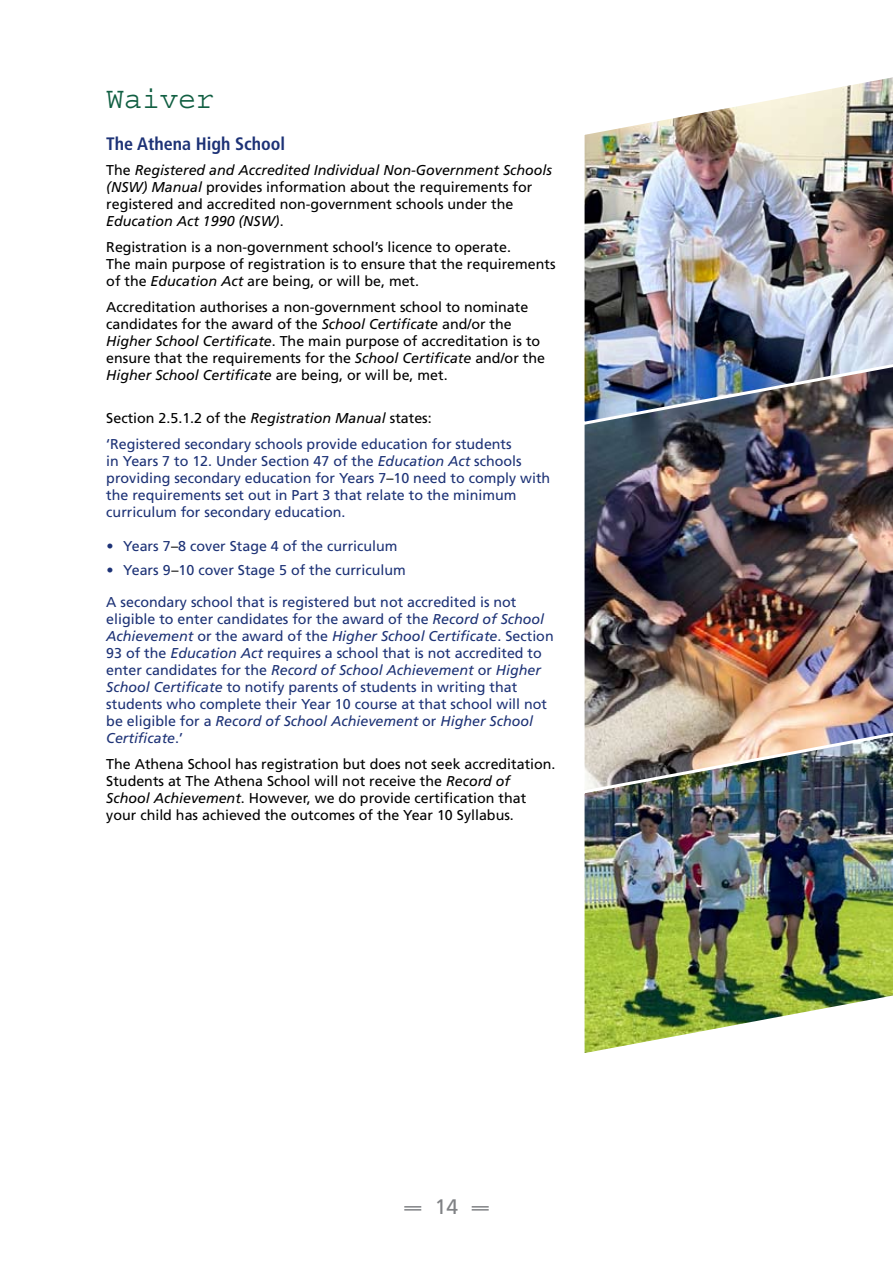
<style>
.page{position:relative;width:893px;height:1263px;background:#fff}
.page>*{position:absolute;margin:0;border:0;box-sizing:border-box;transform-origin:0 0}
.t1{font:30px "Courier";color:#115f42}
.t2{font:21px "Frutiger LT Std";color:#808285}
.t3{font:700 condensed 18px "Frutiger LT Std";color:#1d3276}
.t4{font:14.25px/17.1px "Frutiger LT Std";color:#000}
.t5{font:14.25px/17.1px "Frutiger LT Std";color:#1d3276}
.s1{font-style:italic}
.s2{color:#000}
.s3{font-style:italic;color:#000}
.s4{font-weight:700;font-style:italic}
</style>
<div class="page">
<svg style="left:404px;top:1206px;width:17px;height:4px"></svg>
<svg style="left:472px;top:1206px;width:17px;height:4px"></svg>
<img style="left:584px;top:427px;width:309px;height:301px">
<img style="left:584px;top:77px;width:309px;height:350px">
<img style="left:584px;top:728px;width:309px;height:325px">
<h1 class="t1" style="left:106px;top:83px;width:109px">Waiver</h1>
<p class="t3" style="left:106px;top:133px;width:180px">The Athena High School</p>
<p class="t4" style="left:106px;top:162px;width:447px">The <span class="s1">Registered and Accredited Individual Non-Government Schools (NSW) Manual</span> provides information about the requirements for registered and accredited non-government schools under the <span class="s1">Education Act 1990 (NSW)</span>.</p>
<p class="t4" style="left:106px;top:239px;width:451px">Registration is a non-government school’s licence to operate.<br>The main purpose of registration is to ensure that the requirements of the <span class="s1">Education Act</span> are being, or will be, met.</p>
<p class="t4" style="left:106px;top:298px;width:440px">Accreditation authorises a non-government school to nominate candidates for the award of the <span class="s1">School Certificate</span> and/or the <span class="s1">Higher School Certificate</span>. The main purpose of accreditation is to ensure that the requirements for the <span class="s1">School Certificate</span> and/or the <span class="s1">Higher School Certificate</span> are being, or will be, met.</p>
<p class="t5" style="left:106px;top:405px;width:407px;line-height:25.7px"><span class="s2">Section 2.5.1.2 of the</span> <span class="s3">Registration Manual</span> <span class="s2">states:<br></span>‘Registered secondary schools provide education for students</p>
<p class="t5" style="left:106px;top:452px;width:445px">in Years 7 to 12. Under Section 47 of the <span class="s1">Education Act</span> schools providing secondary education for Years 7<span class="s2">–</span>10 need to comply with the requirements set out in Part 3 that relate to the minimum curriculum for secondary education.</p>
<p class="t5" style="left:106px;top:538px;width:293px"><span class="s4">•</span> Years 7<span class="s2">–</span>8 cover Stage 4 of the curriculum</p>
<p class="t5" style="left:106px;top:561px;width:301px"><span class="s4">•</span> Years 9<span class="s2">–</span>10 cover Stage 5 of the curriculum</p>
<p class="t5" style="left:106px;top:593px;width:449px">A secondary school that is registered but not accredited is not eligible to enter candidates for the award of the <span class="s1">Record of School Achievement</span> or the award of the <span class="s1">Higher School Certificate</span>. Section 93 of the <span class="s1">Education Act</span> requires a school that is not accredited to enter candidates for the <span class="s1">Record of School Achievement</span> or <span class="s1">Higher School Certificate</span> to notify parents of students in writing that students who complete their Year 10 course at that school will not be eligible for a <span class="s1">Record of School Achievement</span> or <span class="s1">Higher School Certificate</span>.’</p>
<p class="t4" style="left:106px;top:755px;width:451px">The Athena School has registration but does not seek accreditation.<br>Students at The Athena School will not receive the <span class="s1">Record of School Achievement</span>. However, we do provide certification that your child has achieved the outcomes of the Year 10 Syllabus.</p>
<h2 class="t2" style="left:435px;top:1194px;width:25px">14</h2>
</div>
